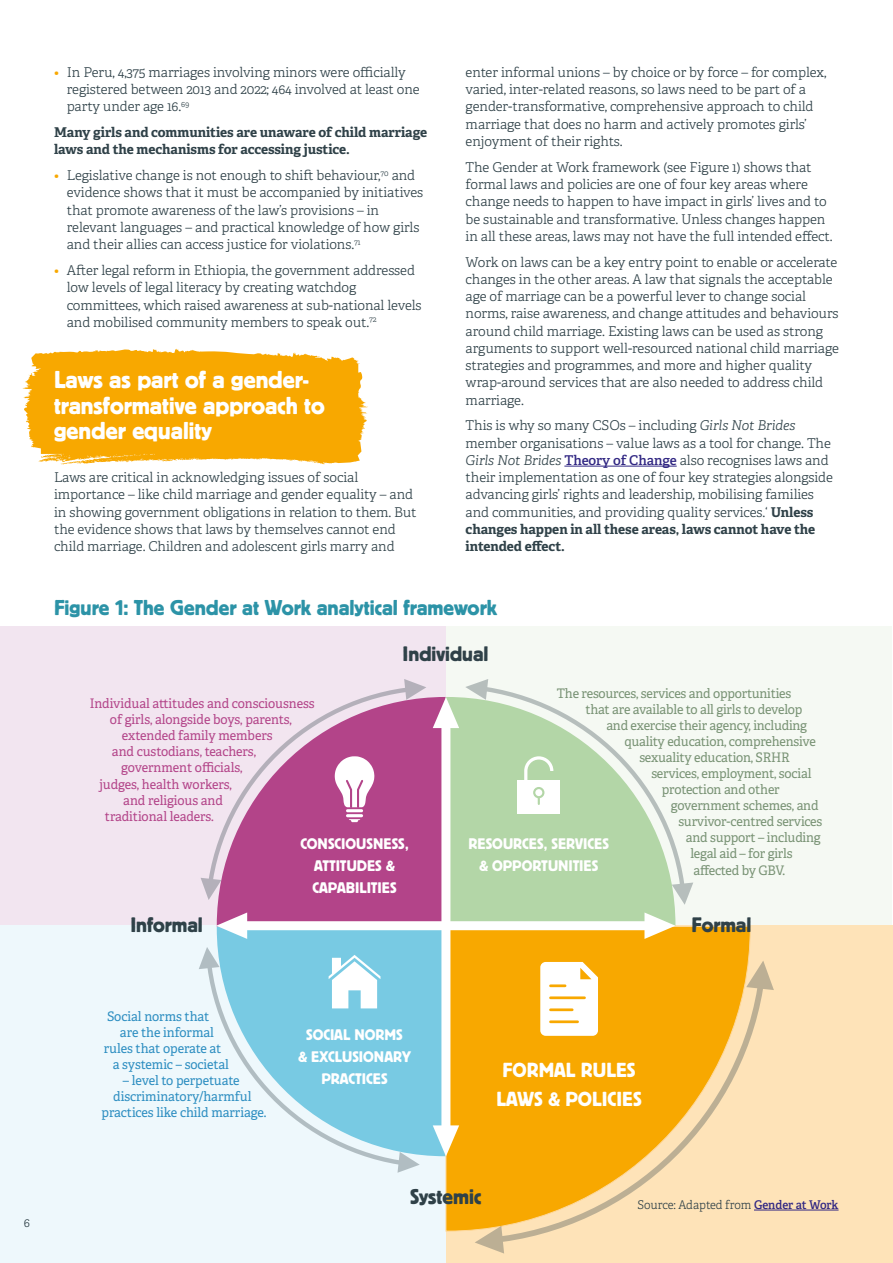
<style>
.page{position:relative;width:893px;height:1263px;background:#fff}
.page>*{position:absolute;margin:0;border:0;box-sizing:border-box;transform-origin:0 0}
.t1{font:25.5px/25.5px "Platz";color:#fff}
.t2{font:22.5px "Platz";color:#2c93a7}
.t3{font:22.5px "Platz";color:#2f4148}
.t4{font:21.9px "Platz";color:#2f4148}
.t5{font:21.3px/29px "Platz";color:#fff}
.t6{font:16.05px/21.9px "Platz";color:#fff;text-align:center}
.t7{font:300 13.5px/17.2px "Adelle";letter-spacing:-.005em;color:#2f4148}
.t8{font:700 13.5px/17.2px "Adelle";letter-spacing:-.005em;color:#2f4148}
.t9{font:13.2px "Adelle";letter-spacing:-.015em;color:#789274;scale:.96 1}
.t10{font:13.2px "Adelle";letter-spacing:-.005em;color:#b34489;scale:.96 1}
.t11{font:13.2px/16px "Adelle";letter-spacing:-.005em;color:#2d8ec1;text-align:center;scale:.96 1}
.t12{font:300 12px "Adelle";letter-spacing:-.005em;color:#2f4148;scale:.96 1}
.t13{font:300 12px "Adelle";letter-spacing:-.005em;color:#2f4148}
.s1{color:#f8a800}
.s2{font-style:italic}
.s3{font-weight:600;color:#312783}
.s4{font-weight:700}
</style>
<div class="page">
<svg style="left:22px;top:348px;width:346px;height:117px;background:#f8b321"></svg>
<div style="left:445px;top:626px;width:447px;height:299px;background:#f5f9f3"></div>
<div style="left:445px;top:926px;width:448px;height:337px;background:#fee3b8"></div>
<div style="left:0;top:626px;width:445px;height:303px;background:#f2e5f0"></div>
<div style="left:0;top:925px;width:445px;height:338px;background:#eef8fc"></div>
<hr style="left:564px;top:466px;width:113px;height:1px;background:#312783">
<div style="left:217px;top:697px;width:224px;height:224px;background:#b34489"></div>
<div style="left:450px;top:697px;width:225px;height:224px;background:#b3d6a7"></div>
<div style="left:217px;top:930px;width:224px;height:226px;background:#78cae3"></div>
<hr style="left:754px;top:1210px;width:85px;height:1px;background:#312783">
<svg style="left:199px;top:947px;width:21px;height:22px"></svg>
<svg style="left:397px;top:1152px;width:23px;height:21px"></svg>
<svg style="left:204px;top:953px;width:210px;height:216px"></svg>
<div style="left:445px;top:925px;width:306px;height:307px;background:#f8a800"></div>
<svg style="left:540px;top:962px;width:58px;height:7px"></svg>
<svg style="left:475px;top:1226px;width:29px;height:27px"></svg>
<svg style="left:746px;top:960px;width:28px;height:30px"></svg>
<svg style="left:483px;top:969px;width:286px;height:278px"></svg>
<svg style="left:404px;top:679px;width:22px;height:21px"></svg>
<svg style="left:201px;top:878px;width:20px;height:22px"></svg>
<svg style="left:205px;top:684px;width:215px;height:210px"></svg>
<svg style="left:672px;top:882px;width:21px;height:23px"></svg>
<svg style="left:465px;top:679px;width:23px;height:21px"></svg>
<svg style="left:472px;top:683px;width:216px;height:215px"></svg>
<div style="left:232px;top:921px;width:423px;height:9px;background:#fff"></div>
<svg style="left:216px;top:912px;width:57px;height:29px"></svg>
<svg style="left:619px;top:912px;width:56px;height:29px"></svg>
<div style="left:441px;top:713px;width:9px;height:423px;background:#fff"></div>
<svg style="left:433px;top:697px;width:26px;height:31px"></svg>
<svg style="left:433px;top:1125px;width:26px;height:31px"></svg>
<p class="t7" style="left:67px;top:64px;width:354px;text-indent:-13px"><span class="s1">•</span> In Peru, 4,375 marriages involving minors were officially registered between 2013 and 2022; 464 involved at least one party under age 16.<sup>69</sup></p>
<p class="t8" style="left:54px;top:124px;width:375px">Many girls and communities are unaware of child marriage laws and the mechanisms for accessing justice.</p>
<p class="t7" style="left:67px;top:167px;width:358px;text-indent:-13px"><span class="s1">•</span> Legislative change is not enough to shift behaviour,<sup>70</sup> and evidence shows that it must be accompanied by initiatives that promote awareness of the law’s provisions – in relevant languages – and practical knowledge of how girls and their allies can access justice for violations.<sup>71</sup></p>
<p class="t7" style="left:67px;top:262px;width:356px;text-indent:-13px"><span class="s1">•</span> After legal reform in Ethiopia, the government addressed low levels of legal literacy by creating watchdog committees, which raised awareness at sub-national levels and mobilised community members to speak out.<sup>72</sup></p>
<h1 class="t1" style="left:54px;top:367px;width:272px">Laws as part of a gender&shy;transformative approach to gender equality</h1>
<p class="t7" style="left:54px;top:469px;width:364px">Laws are critical in acknowledging issues of social importance – like child marriage and gender equality – and in showing government obligations in relation to them. But the evidence shows that laws by themselves cannot end child marriage. Children and adolescent girls marry and</p>
<p class="t7" style="left:466px;top:64px;width:362px">enter informal unions – by choice or by force – for complex, varied, inter-related reasons, so laws need to be part of a gender-transformative, comprehensive approach to child marriage that does no harm and actively promotes girls’ enjoyment of their rights.</p>
<p class="t7" style="left:466px;top:159px;width:369px">The Gender at Work framework (see Figure 1) shows that formal laws and policies are one of four key areas where change needs to happen to have impact in girls’ lives and to be sustainable and transformative. Unless changes happen in all these areas, laws may not have the full intended effect.</p>
<p class="t7" style="left:466px;top:253px;width:375px">Work on laws can be a key entry point to enable or accelerate changes in the other areas. A law that signals the acceptable age of marriage can be a powerful lever to change social norms, raise awareness, and change attitudes and behaviours around child marriage. Existing laws can be used as strong arguments to support well-resourced national child marriage strategies and programmes, and more and higher quality wrap-around services that are also needed to address child marriage.</p>
<p class="t7" style="left:466px;top:417px;width:369px">This is why so many CSOs – including <span class="s2">Girls Not Brides </span>member organisations – value laws as a tool for change. The <span class="s2">Girls Not Brides</span> <span class="s3">Theory of Change</span> also recognises laws and their implementation as one of four key strategies alongside advancing girls’ rights and leadership, mobilising families and communities, and providing quality services.‘ <span class="s4">Unless changes happen in all these areas, laws cannot have the intended effect.</span></p>
<h2 class="t2" style="left:54px;top:595px;width:444px">Figure 1: The Gender at Work analytical framework</h2>
<h3 class="t4" style="left:402px;top:642px;width:88px">Individual</h3>
<p class="t9" style="left:557px;top:685px;width:246px">The resources, services and opportunities</p>
<p class="t9" style="left:585px;top:701px;width:228px">that are available to all girls to develop</p>
<p class="t9" style="left:606px;top:717px;width:211px">and exercise their agency, including</p>
<p class="t9" style="left:624px;top:733px;width:201px">quality education, comprehensive</p>
<p class="t9" style="left:639px;top:749px;width:158px">sexuality education, SRHR</p>
<p class="t9" style="left:651px;top:765px;width:168px">services, employment, social</p>
<p class="t9" style="left:662px;top:781px;width:124px">protection and other</p>
<p class="t9" style="left:671px;top:797px;width:155px">government schemes, and</p>
<p class="t9" style="left:678px;top:813px;width:151px">survivor-centred services</p>
<p class="t9" style="left:686px;top:830px;width:142px">and support – including</p>
<p class="t9" style="left:690px;top:846px;width:108px">legal aid – for girls</p>
<p class="t9" style="left:693px;top:862px;width:97px">affected by GBV.</p>
<p class="t10" style="left:90px;top:695px;width:236px">Individual attitudes and consciousness</p>
<p class="t10" style="left:110px;top:711px;width:191px">of girls, alongside boys, parents,</p>
<p class="t10" style="left:122px;top:727px;width:158px">extended family members</p>
<p class="t10" style="left:112px;top:744px;width:152px">and custodians, teachers,</p>
<p class="t10" style="left:121px;top:760px;width:128px">government officials,</p>
<p class="t10" style="left:99px;top:776px;width:140px">judges, health workers,</p>
<p class="t10" style="left:123px;top:792px;width:105px">and religious and</p>
<p class="t10" style="left:105px;top:808px;width:115px">traditional leaders.</p>
<p class="t6" style="left:300px;top:833px;width:110px">CONSCIOUSNESS,<br>ATTITUDES &amp;<br>CAPABILITIES</p>
<p class="t6" style="left:469px;top:833px;width:142px">RESOURCES, SERVICES &amp; OPPORTUNITIES</p>
<h3 class="t4" style="left:130px;top:913px;width:74px">Informal</h3>
<h3 class="t4" style="left:691px;top:913px;width:61px">Formal</h3>
<p class="t13" style="left:24px;top:1216px;width:8px">6</p>
<p class="t11" style="left:107px;top:1008px;width:108px">Social norms that</p>
<p class="t11" style="left:120px;top:1024px;width:99px">are the informal</p>
<p class="t11" style="left:104px;top:1040px;width:124px">rules that operate at</p>
<p class="t11" style="left:113px;top:1056px;width:123px">a systemic – societal</p>
<p class="t11" style="left:101px;top:1072px;width:173px">– level to perpetuate discriminatory/harmful practices like child marriage.</p>
<p class="t6" style="left:298px;top:1024px;width:114px">SOCIAL NORMS<br>&amp; EXCLUSIONARY<br>PRACTICES</p>
<h3 class="t5" style="left:496px;top:1056px;width:147px">FORMAL RULES<br>LAWS &amp; POLICIES</h3>
<h2 class="t3" style="left:410px;top:1184px;width:73px">Systemic</h2>
<p class="t12" style="left:638px;top:1197px;width:211px">Source: Adapted from <span class="s3">Gender at Work</span></p>
</div>
